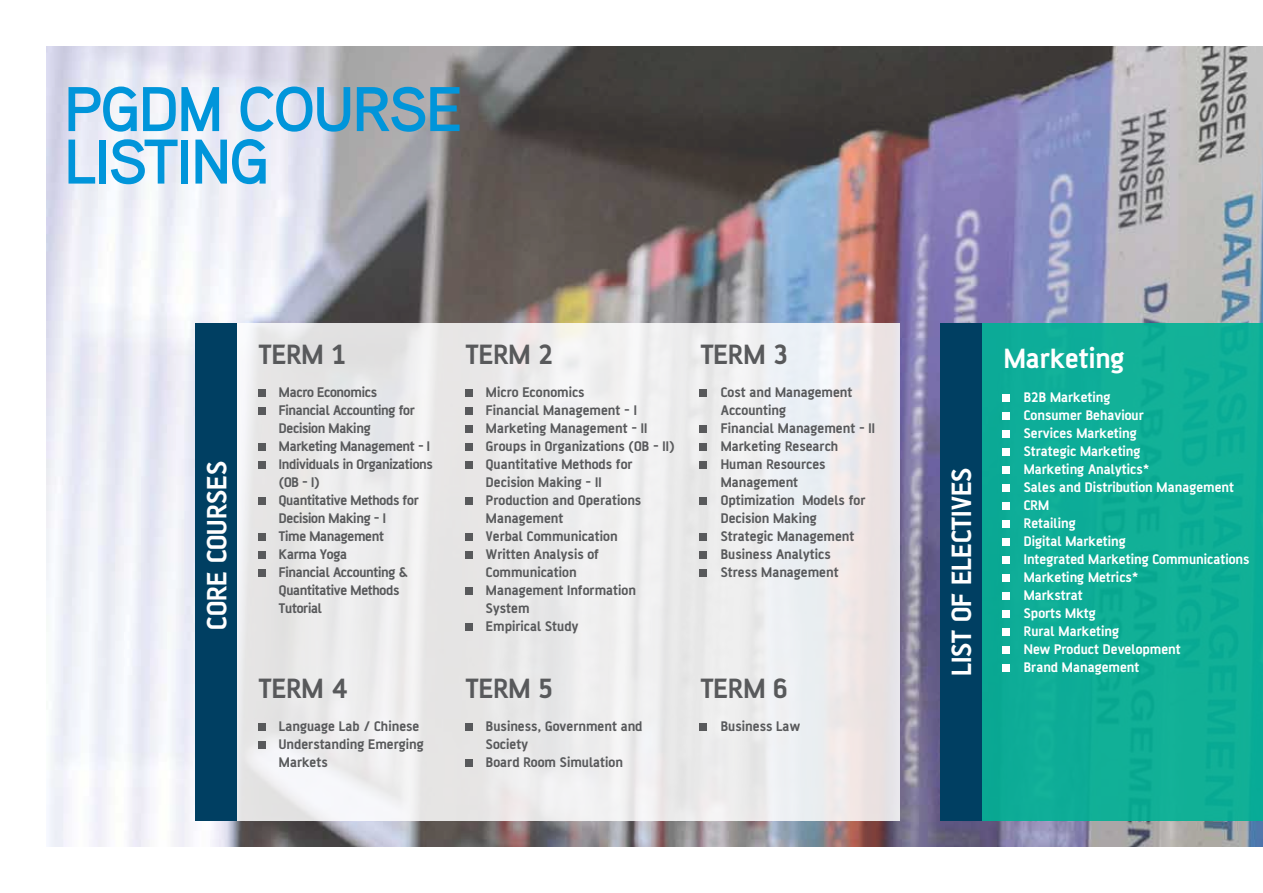
<style>
.page{position:relative;width:1263px;height:893px;background:#fff}
.page>*{position:absolute;margin:0;border:0;box-sizing:border-box;transform-origin:0 0}
.t1{font:700 63px/52.5px "Aaux Pro";letter-spacing:-.04em;color:#0095da}
.t2{font:700 30px "AF Battersea";color:#fff}
.t3{font:700 30px "AF Battersea";color:#58595b}
.t4{font:700 15px/18px "AF Battersea";color:#58595b}
.t5{font:700 15px "AF Battersea";color:#fff}
.t6{font:700 15px/18px "AF Battersea";letter-spacing:-.02em;color:#58595b}
</style>
<div class="page">
<img style="left:47px;top:47px;width:1216px;height:799px">
<div style="left:942px;top:323px;width:321px;height:498px;background:#0fae97"></div>
<div style="left:941px;top:323px;width:41px;height:498px;background:#003f62"></div>
<div style="left:1003px;top:395px;width:7px;height:7px;background:#fff"></div>
<div style="left:1003px;top:413px;width:7px;height:7px;background:#fff"></div>
<div style="left:1003px;top:431px;width:7px;height:7px;background:#fff"></div>
<div style="left:1003px;top:449px;width:7px;height:7px;background:#fff"></div>
<div style="left:1003px;top:467px;width:7px;height:7px;background:#fff"></div>
<div style="left:1003px;top:485px;width:7px;height:7px;background:#fff"></div>
<div style="left:1003px;top:503px;width:7px;height:7px;background:#fff"></div>
<div style="left:1003px;top:521px;width:7px;height:7px;background:#fff"></div>
<div style="left:1003px;top:539px;width:7px;height:7px;background:#fff"></div>
<div style="left:1003px;top:557px;width:7px;height:7px;background:#fff"></div>
<div style="left:1003px;top:575px;width:7px;height:7px;background:#fff"></div>
<div style="left:1003px;top:593px;width:7px;height:7px;background:#fff"></div>
<div style="left:1003px;top:611px;width:7px;height:7px;background:#fff"></div>
<div style="left:1003px;top:629px;width:7px;height:7px;background:#fff"></div>
<div style="left:1003px;top:647px;width:7px;height:7px;background:#fff"></div>
<div style="left:1003px;top:665px;width:7px;height:7px;background:#fff"></div>
<div style="left:196px;top:323px;width:704px;height:498px;background:#ebebec"></div>
<div style="left:196px;top:323px;width:41px;height:498px;background:#003f62"></div>
<div style="left:258px;top:390px;width:7px;height:7px;background:#58595b"></div>
<div style="left:258px;top:408px;width:7px;height:7px;background:#58595b"></div>
<div style="left:258px;top:444px;width:7px;height:7px;background:#58595b"></div>
<div style="left:258px;top:462px;width:7px;height:7px;background:#58595b"></div>
<div style="left:258px;top:498px;width:7px;height:7px;background:#58595b"></div>
<div style="left:258px;top:534px;width:7px;height:7px;background:#58595b"></div>
<div style="left:258px;top:552px;width:7px;height:7px;background:#58595b"></div>
<div style="left:258px;top:570px;width:7px;height:7px;background:#58595b"></div>
<div style="left:465px;top:390px;width:7px;height:7px;background:#58595b"></div>
<div style="left:465px;top:408px;width:7px;height:7px;background:#58595b"></div>
<div style="left:465px;top:426px;width:7px;height:7px;background:#58595b"></div>
<div style="left:465px;top:444px;width:7px;height:7px;background:#58595b"></div>
<div style="left:465px;top:462px;width:7px;height:7px;background:#58595b"></div>
<div style="left:465px;top:498px;width:7px;height:7px;background:#58595b"></div>
<div style="left:465px;top:534px;width:7px;height:7px;background:#58595b"></div>
<div style="left:465px;top:552px;width:7px;height:7px;background:#58595b"></div>
<div style="left:465px;top:588px;width:7px;height:7px;background:#58595b"></div>
<div style="left:465px;top:624px;width:7px;height:7px;background:#58595b"></div>
<div style="left:700px;top:390px;width:7px;height:7px;background:#58595b"></div>
<div style="left:700px;top:426px;width:7px;height:7px;background:#58595b"></div>
<div style="left:700px;top:444px;width:7px;height:7px;background:#58595b"></div>
<div style="left:700px;top:462px;width:7px;height:7px;background:#58595b"></div>
<div style="left:700px;top:498px;width:7px;height:7px;background:#58595b"></div>
<div style="left:700px;top:534px;width:7px;height:7px;background:#58595b"></div>
<div style="left:700px;top:552px;width:7px;height:7px;background:#58595b"></div>
<div style="left:700px;top:570px;width:7px;height:7px;background:#58595b"></div>
<div style="left:258px;top:723px;width:7px;height:8px;background:#58595b"></div>
<div style="left:258px;top:741px;width:7px;height:8px;background:#58595b"></div>
<div style="left:465px;top:723px;width:7px;height:8px;background:#58595b"></div>
<div style="left:465px;top:759px;width:7px;height:8px;background:#58595b"></div>
<div style="left:700px;top:723px;width:7px;height:8px;background:#58595b"></div>
<p class="t1" style="left:64px;top:81px;width:400px">PGDM COURSE<br>LISTING</p>
<p class="t2" style="left:201px;top:630px;width:170px;rotate:-90deg">CORE COURSES</p>
<p class="t3" style="left:259px;top:338px;width:89px">TERM 1</p>
<p class="t6" style="left:279px;top:383px;width:100px">Macro Economics</p>
<p class="t6" style="left:279px;top:401px;width:137px">Financial Accounting for<br>Decision Making</p>
<p class="t6" style="left:279px;top:437px;width:153px">Marketing Management - I</p>
<p class="t6" style="left:279px;top:455px;width:155px">Individuals in Organizations (OB - I)</p>
<p class="t6" style="left:279px;top:491px;width:141px">Quantitative Methods for<br>Decision Making - I</p>
<p class="t6" style="left:279px;top:527px;width:107px">Time Management</p>
<p class="t6" style="left:279px;top:545px;width:70px">Karma Yoga</p>
<p class="t6" style="left:279px;top:563px;width:131px">Financial Accounting &amp;<br>Quantitative Methods<br>Tutorial</p>
<p class="t3" style="left:259px;top:672px;width:91px">TERM 4</p>
<p class="t4" style="left:279px;top:717px;width:142px">Language Lab / Chinese</p>
<p class="t4" style="left:279px;top:735px;width:146px">Understanding Emerging<br>Markets</p>
<p class="t3" style="left:466px;top:338px;width:89px">TERM 2</p>
<p class="t3" style="left:701px;top:338px;width:89px">TERM 3</p>
<p class="t4" style="left:486px;top:383px;width:100px">Micro Economics</p>
<p class="t4" style="left:486px;top:401px;width:152px">Financial Management - I</p>
<p class="t4" style="left:486px;top:419px;width:163px">Marketing Management - II</p>
<p class="t4" style="left:486px;top:437px;width:190px">Groups in Organizations (OB - II)</p>
<p class="t4" style="left:486px;top:455px;width:148px">Quantitative Methods for<br>Decision Making - II</p>
<p class="t4" style="left:486px;top:491px;width:157px">Production and Operations<br>Management</p>
<p class="t4" style="left:486px;top:527px;width:133px">Verbal Communication</p>
<p class="t4" style="left:486px;top:545px;width:115px">Written Analysis of<br>Communication</p>
<p class="t4" style="left:486px;top:581px;width:151px">Management Information<br>System</p>
<p class="t4" style="left:486px;top:617px;width:94px">Empirical Study</p>
<p class="t4" style="left:721px;top:383px;width:133px">Cost and Management<br>Accounting</p>
<p class="t4" style="left:721px;top:419px;width:156px">Financial Management - II</p>
<p class="t4" style="left:721px;top:437px;width:119px">Marketing Research</p>
<p class="t4" style="left:721px;top:455px;width:106px">Human Resources<br>Management</p>
<p class="t4" style="left:721px;top:491px;width:146px">Optimization Models for<br>Decision Making</p>
<p class="t4" style="left:721px;top:527px;width:135px">Strategic Management</p>
<p class="t4" style="left:721px;top:545px;width:111px">Business Analytics</p>
<p class="t4" style="left:721px;top:563px;width:119px">Stress Management</p>
<p class="t3" style="left:466px;top:672px;width:89px">TERM 5</p>
<p class="t3" style="left:701px;top:672px;width:89px">TERM 6</p>
<p class="t4" style="left:486px;top:717px;width:158px">Business, Government and<br>Society</p>
<p class="t4" style="left:486px;top:753px;width:139px">Board Room Simulation</p>
<p class="t4" style="left:721px;top:717px;width:81px">Business Law</p>
<p class="t2" style="left:946px;top:676px;width:210px;rotate:-90deg">LIST OF ELECTIVES</p>
<p class="t2" style="left:1004px;top:343px;width:122px">Marketing</p>
<p class="t5" style="left:1024px;top:389px;width:88px">B2B Marketing</p>
<p class="t5" style="left:1024px;top:407px;width:122px">Consumer Behaviour</p>
<p class="t5" style="left:1024px;top:425px;width:114px">Services Marketing</p>
<p class="t5" style="left:1024px;top:443px;width:118px">Strategic Marketing</p>
<p class="t5" style="left:1024px;top:461px;width:127px">Marketing Analytics*</p>
<p class="t5" style="left:1024px;top:479px;width:212px">Sales and Distribution Management</p>
<p class="t5" style="left:1024px;top:497px;width:27px">CRM</p>
<p class="t5" style="left:1024px;top:515px;width:53px">Retailing</p>
<p class="t5" style="left:1024px;top:533px;width:104px">Digital Marketing</p>
<p class="t5" style="left:1024px;top:551px;width:227px">Integrated Marketing Communications</p>
<p class="t5" style="left:1024px;top:569px;width:116px">Marketing Metrics*</p>
<p class="t5" style="left:1024px;top:587px;width:60px">Markstrat</p>
<p class="t5" style="left:1024px;top:605px;width:74px">Sports Mktg</p>
<p class="t5" style="left:1024px;top:623px;width:97px">Rural Marketing</p>
<p class="t5" style="left:1024px;top:641px;width:158px">New Product Development</p>
<p class="t5" style="left:1024px;top:659px;width:117px">Brand Management</p>
</div>
